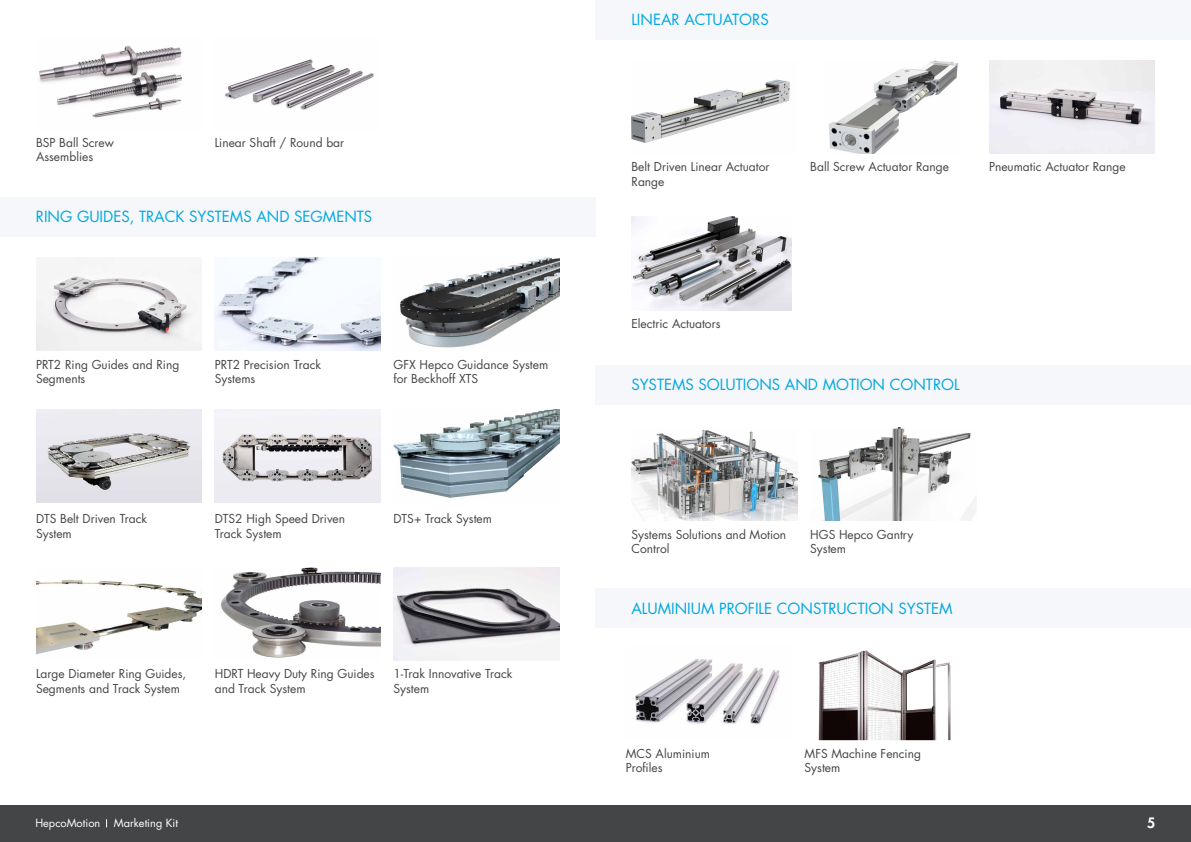
<style>
.page{position:relative;width:1191px;height:842px;background:#fff}
.page>*{position:absolute;margin:0;border:0;box-sizing:border-box;transform-origin:0 0}
.t1{font:15px "Futura Std";color:#00a8e1}
.t2{font:800 14px "Futura Std";color:#fff}
.t3{font:12px/14.4px "Futura";color:#444547}
.t4{font:11px "Futura";color:#fff}
</style>
<div class="page">
<div style="left:0;top:806px;width:595px;height:36px;background:#444547"></div>
<div style="left:595px;top:806px;width:596px;height:36px;background:#444547"></div>
<div style="left:0;top:197px;width:595px;height:40px;background:#f5f7fa"></div>
<div style="left:595px;top:0;width:596px;height:40px;background:#f5f7fa"></div>
<img style="left:39px;top:45px;width:144px;height:73px">
<img style="left:225px;top:59px;width:149px;height:51px">
<img style="left:36px;top:258px;width:166px;height:93px">
<img style="left:400px;top:258px;width:159px;height:90px">
<img style="left:37px;top:409px;width:164px;height:93px">
<img style="left:215px;top:409px;width:166px;height:93px">
<img style="left:393px;top:409px;width:166px;height:89px">
<img style="left:221px;top:567px;width:160px;height:91px">
<img style="left:36px;top:580px;width:166px;height:75px">
<img style="left:393px;top:567px;width:166px;height:94px">
<img style="left:631px;top:79px;width:159px;height:64px">
<img style="left:829px;top:60px;width:129px;height:93px">
<img style="left:989px;top:60px;width:166px;height:93px">
<img style="left:631px;top:217px;width:161px;height:93px">
<div style="left:595px;top:365px;width:596px;height:40px;background:#f5f7fa"></div>
<img style="left:631px;top:429px;width:166px;height:92px">
<img style="left:818px;top:428px;width:158px;height:93px">
<img style="left:215px;top:258px;width:166px;height:93px">
<div style="left:595px;top:588px;width:596px;height:40px;background:#f5f7fa"></div>
<img style="left:635px;top:659px;width:145px;height:66px">
<img style="left:818px;top:650px;width:132px;height:90px">
<p class="t3" style="left:36px;top:136px;width:79px">BSP Ball Screw<br>Assemblies</p>
<p class="t3" style="left:215px;top:136px;width:131px">Linear Shaft / Round bar</p>
<p class="t1" style="left:36px;top:207px;width:338px">RING GUIDES, TRACK SYSTEMS AND SEGMENTS</p>
<p class="t3" style="left:36px;top:357px;width:145px">PRT2 Ring Guides and Ring<br>Segments</p>
<p class="t3" style="left:215px;top:357px;width:108px">PRT2 Precision Track<br>Systems</p>
<p class="t3" style="left:393px;top:357px;width:156px">GFX Hepco Guidance System for Beckhoff XTS</p>
<p class="t3" style="left:36px;top:512px;width:113px">DTS Belt Driven Track<br>System</p>
<p class="t3" style="left:215px;top:512px;width:132px">DTS2 High Speed Driven<br>Track System</p>
<p class="t3" style="left:393px;top:512px;width:100px">DTS+ Track System</p>
<p class="t3" style="left:36px;top:667px;width:152px">Large Diameter Ring Guides,<br>Segments and Track System</p>
<p class="t3" style="left:215px;top:667px;width:161px">HDRT Heavy Duty Ring Guides and Track System</p>
<p class="t3" style="left:393px;top:667px;width:121px">1-Trak Innovative Track<br>System</p>
<p class="t1" style="left:631px;top:10px;width:139px">LINEAR ACTUATORS</p>
<p class="t3" style="left:631px;top:160px;width:139px">Belt Driven Linear Actuator<br>Range</p>
<p class="t3" style="left:810px;top:160px;width:140px">Ball Screw Actuator Range</p>
<p class="t3" style="left:989px;top:160px;width:138px">Pneumatic Actuator Range</p>
<p class="t3" style="left:631px;top:316px;width:91px">Electric Actuators</p>
<p class="t1" style="left:631px;top:375px;width:330px">SYSTEMS SOLUTIONS AND MOTION CONTROL</p>
<p class="t3" style="left:631px;top:527px;width:156px">Systems Solutions and Motion<br>Control</p>
<p class="t3" style="left:810px;top:527px;width:105px">HGS Hepco Gantry<br>System</p>
<p class="t1" style="left:631px;top:598px;width:323px">ALUMINIUM PROFILE CONSTRUCTION SYSTEM</p>
<p class="t3" style="left:626px;top:746px;width:86px">MCS Aluminium<br>Profiles</p>
<p class="t3" style="left:804px;top:746px;width:118px">MFS Machine Fencing<br>System</p>
<p class="t4" style="left:35px;top:815px;width:144px">HepcoMotion Marketing Kit</p>
<p class="t2" style="left:1147px;top:814px;width:10px">5</p>
</div>
